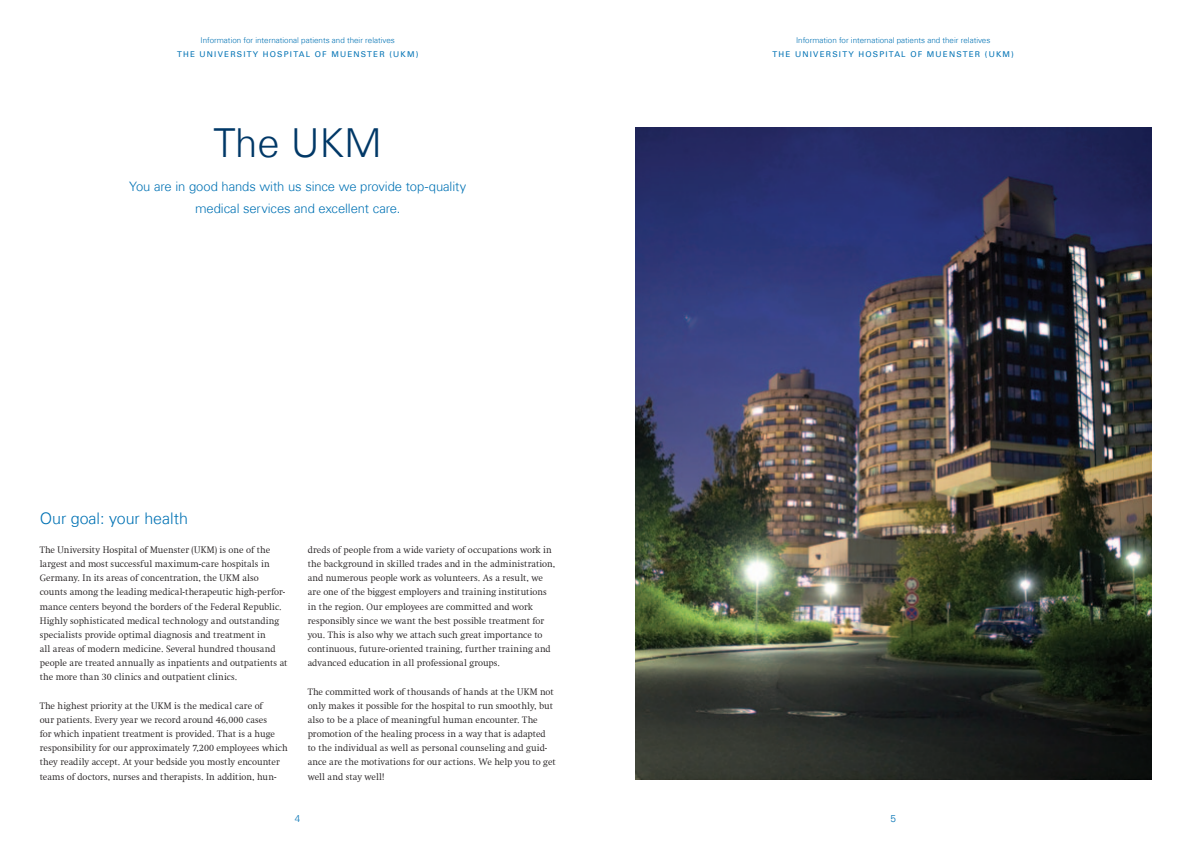
<style>
.page{position:relative;width:1191px;height:842px;background:#fff}
.page>*{position:absolute;margin:0;border:0;box-sizing:border-box;transform-origin:0 0}
.Headline_Gross{font:300 40px "Univers Com 45";color:#013867}
.Headline_Klein{font:300 16px "Univers Com 45";color:#0072b4}
.t1{font:300 13px "Univers Com 45";letter-spacing:-.01em;color:#0072b4}
.Seitentitel{font:300 10px "Univers Com 45";color:#0072b4}
.Fließtext{font:300 9.5px/14.2px "Swift Com";letter-spacing:.005em;color:#231f20}
.Headline_Kolumne{font:300 8px "Univers Com 45";color:#0072b4}
.Seitentitel-2{font:8px "Univers Com 55 Roman";letter-spacing:.15em;color:#0072b4}
</style>
<div class="page">
<img style="left:635px;top:128px;width:516px;height:652px">
<p class="Headline_Kolumne" style="left:201px;top:35px;width:196px">Information for international patients and their relatives</p>
<p class="Headline_Kolumne" style="left:796px;top:35px;width:196px">Information for international patients and their relatives</p>
<p class="Seitentitel-2" style="left:177px;top:49px;width:243px">THE UNIVERSITY HOSPITAL OF MUENSTER (UKM)</p>
<p class="Seitentitel-2" style="left:772px;top:49px;width:243px">THE UNIVERSITY HOSPITAL OF MUENSTER (UKM)</p>
<p class="Headline_Gross" style="left:214px;top:118px;width:170px">The UKM</p>
<p class="t1" style="left:129px;top:179px;width:338px">You are in good hands with us since we provide top-quality</p>
<p class="t1" style="left:195px;top:200px;width:207px">medical services and excellent care.</p>
<p class="Headline_Klein" style="left:40px;top:509px;width:150px">Our goal: your health</p>
<p class="Fließtext" style="left:40px;top:542px;width:249px">The University Hospital of Muenster (UKM) is one of the largest and most successful maximum-care hospitals in Germany. In its areas of concentration, the UKM also counts among the leading medical-therapeutic high-perfor&shy;mance centers beyond the borders of the Federal Republic.<br>Highly sophisticated medical technology and outstanding specialists provide optimal diagnosis and treatment in<br>all areas of modern medicine. Several hundred thousand people are treated annually as inpatients and outpatients at the more than 30 clinics and outpatient clinics.</p>
<p class="Fließtext" style="left:40px;top:698px;width:250px">The highest priority at the UKM is the medical care of<br>our patients. Every year we record around 46,000 cases<br>for which inpatient treatment is provided. That is a huge responsibility for our approximately 7,200 employees which they readily accept. At your bedside you mostly encounter teams of doctors, nurses and therapists. In addition, hun-</p>
<p class="Fließtext" style="left:308px;top:542px;width:249px">dreds of people from a wide variety of occupations work in the background in skilled trades and in the administration, and numerous people work as volunteers. As a result, we are one of the biggest employers and training institutions in the region. Our employees are committed and work responsibly since we want the best possible treatment for you. This is also why we attach such great importance to continuous, future-oriented training, further training and advanced education in all professional groups.</p>
<p class="Fließtext" style="left:308px;top:684px;width:249px">The committed work of thousands of hands at the UKM not only makes it possible for the hospital to run smoothly, but also to be a place of meaningful human encounter. The promotion of the healing process in a way that is adapted to the individual as well as personal counseling and guid&shy;ance are the motivations for our actions. We help you to get well and stay well!</p>
<p class="Seitentitel" style="left:295px;top:812px;width:7px">4</p>
<p class="Seitentitel" style="left:890px;top:812px;width:7px">5</p>
</div>
